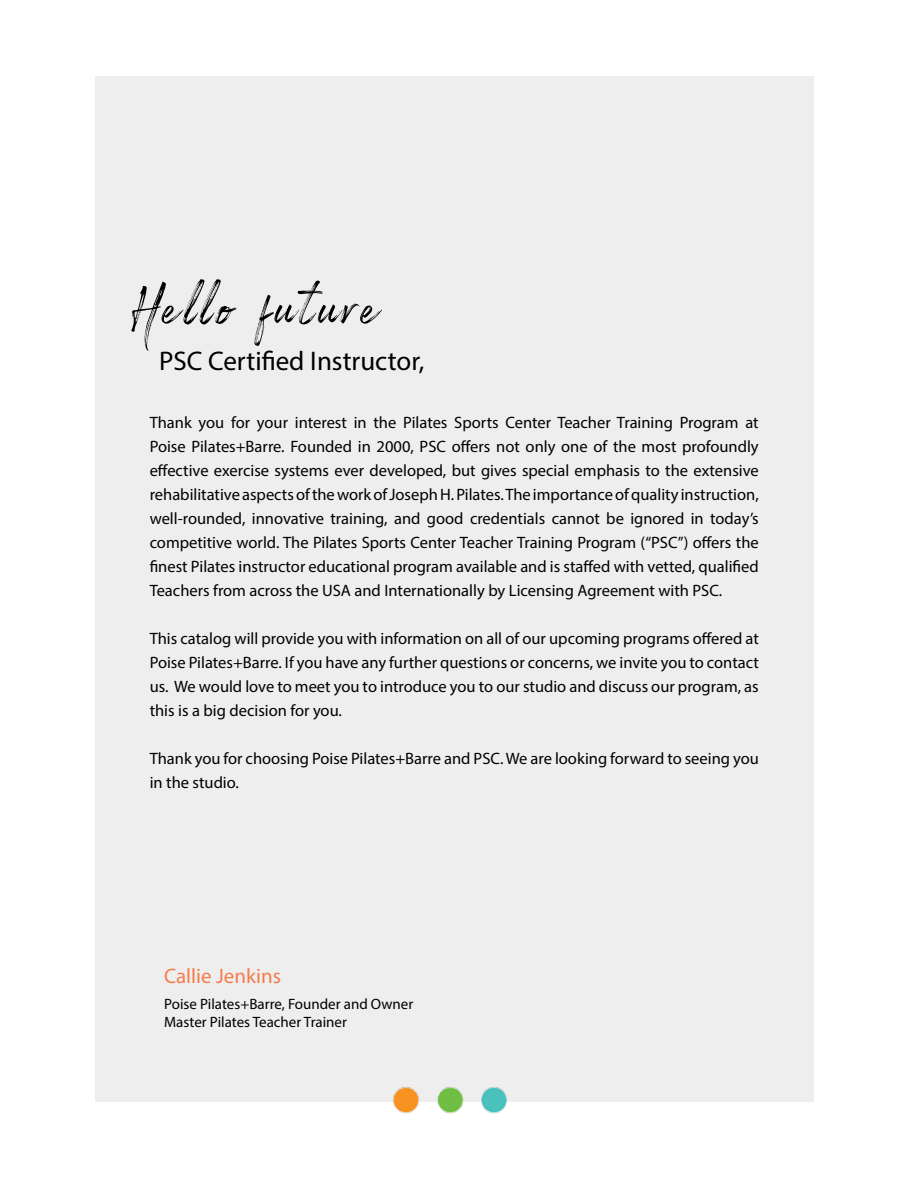
<style>
.page{position:relative;width:918px;height:1188px;background:#fff}
.page>*{position:absolute;margin:0;border:0;box-sizing:border-box;transform-origin:0 0}
.t1{font:60px "Rockness";letter-spacing:.06em;color:#000}
.t2{font:27px "Myriad Pro";color:#000}
.t3{font:21px "Myriad Pro";color:#f47d4d}
.t4{font:16.5px/24px "Myriad Pro";color:#000;text-align:justify}
.t5{font:15px/18px "Myriad Pro";color:#000}
</style>
<div class="page">
<div style="left:95px;top:76px;width:718px;height:1026px;background:#eeeeef"></div>
<img style="left:392px;top:1087px;width:115px;height:27px">
<h1 class="t1" style="left:130px;top:267px;width:251px">Hello future</h1>
<h2 class="t2" style="left:159px;top:345px;width:267px">PSC Certified Instructor,</h2>
<p class="t4" style="left:150px;top:410px;width:611px">Thank you for your interest in the Pilates Sports Center Teacher Training Program at Poise Pilates+Barre. Founded in 2000, PSC offers not only one of the most profoundly effective exercise systems ever developed, but gives special emphasis to the extensive rehabilitative aspects of the work of Joseph H. Pilates. The importance of quality instruction, well-rounded, innovative training, and good credentials cannot be ignored in today’s competitive world. The Pilates Sports Center Teacher Training Program (“PSC”) offers the finest Pilates instructor educational program available and is staffed with vetted, qualified Teachers from across the USA and Internationally by Licensing Agreement with PSC.</p>
<p class="t4" style="left:150px;top:626px;width:611px">This catalog will provide you with information on all of our upcoming programs offered at Poise Pilates+Barre. If you have any further questions or concerns, we invite you to contact us. We would love to meet you to introduce you to our studio and discuss our program, as this is a big decision for you.</p>
<p class="t4" style="left:150px;top:746px;width:611px">Thank you for choosing Poise Pilates+Barre and PSC. We are looking forward to seeing you in the studio.</p>
<p class="t3" style="left:164px;top:963px;width:118px">Callie Jenkins</p>
<p class="t5" style="left:164px;top:995px;width:251px">Poise Pilates+Barre, Founder and Owner<br>Master Pilates Teacher Trainer</p>
</div>
